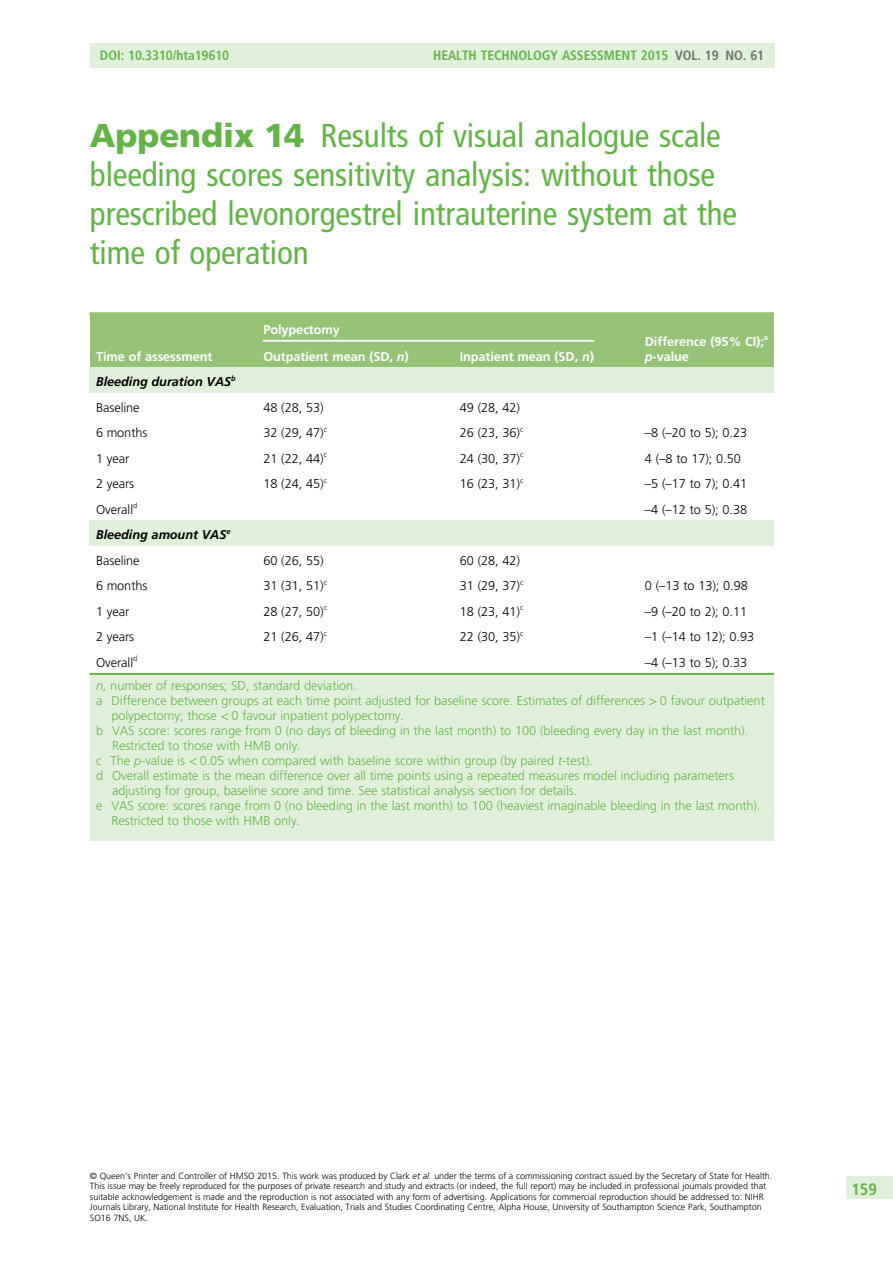
<style>
.page{position:relative;width:893px;height:1263px;background:#fff}
.page>*{position:absolute;margin:0;border:0;box-sizing:border-box;transform-origin:0 0}
.t1{font:33px/39px "Adv TT247 c 4 ade";color:#62b447}
.t2{font:16.5px "Adv TT24 c 3 cae 3.B";color:#62b447}
.t3{font:13.5px "Adv TT24 c 3 cae 3.B";color:#62b447}
.t4{font:12.75px "Adv T Tebabd 7 da";color:#62b447}
.t5{font:12.75px "Adv T Tebabd 7 da";color:#000}
.t6{font:12.75px "Adv TT6 c 1 def 61.B";color:#fff}
.t7{font:12.75px "Adv TT1 a 8 a 9 c 4 a.BI";color:#000}
.t8{font:9px/10.5px "Adv T Tebabd 7 da";color:#000}
.s1{color:#6e6f71}
.s2{font-family:"Adv TT20 abcef 8.B"}
.s3{font-family:"Adv TT1 a 8 a 9 c 4 a.BI"}
.s4{font-style:inherit}
.s5{font-family:"Adv TT49 bbc 31 f.I"}
.s6{font-family:"Adv T Td 877 c 31 c"}
</style>
<div class="page">
<div style="left:90px;top:314px;width:173px;height:53px;background:#95c476"></div>
<div style="left:212px;top:314px;width:433px;height:27px;background:#95c476"></div>
<div style="left:594px;top:314px;width:180px;height:53px;background:#95c476"></div>
<div style="left:212px;top:341px;width:248px;height:26px;background:#95c476"></div>
<div style="left:409px;top:341px;width:236px;height:26px;background:#95c476"></div>
<div style="left:90px;top:367px;width:684px;height:26px;background:#e1f0da"></div>
<div style="left:90px;top:520px;width:684px;height:26px;background:#e1f0da"></div>
<hr style="left:90px;top:313px;width:684px;height:1px;background:#95c476">
<hr style="left:90px;top:673px;width:684px;height:2px;background:#62b447">
<hr style="left:263px;top:340px;width:331px;height:1px;background:#fff">
<div style="left:90px;top:675px;width:684px;height:31px;background:#e1f0da"></div>
<div style="left:90px;top:690px;width:684px;height:46px;background:#e1f0da"></div>
<div style="left:90px;top:720px;width:684px;height:46px;background:#e1f0da"></div>
<div style="left:90px;top:765px;width:684px;height:46px;background:#e1f0da"></div>
<div style="left:90px;top:795px;width:684px;height:46px;background:#e1f0da"></div>
<div style="left:90px;top:44px;width:684px;height:24px;background:#e1f0da"></div>
<div style="left:846px;top:1176px;width:47px;height:23px;background:#e1f0da"></div>
<p class="t3" style="left:100px;top:51px;width:131px">DOI: 10.3310/hta19610</p>
<p class="t3" style="left:433px;top:51px;width:332px">HEALTH TECHNOLOGY ASSESSMENT 2015 <span class="s1">VOL. 19 NO. 61</span></p>
<h1 class="t1" style="left:90px;top:119px;width:648px"><span class="s2">Appendix 14</span> Results of visual analogue scale bleeding scores sensitivity analysis: without those prescribed levonorgestrel intrauterine system at the time of operation</h1>
<p class="t6" style="left:96px;top:351px;width:118px">Time of assessment</p>
<p class="t6" style="left:263px;top:324px;width:78px">Polypectomy</p>
<p class="t6" style="left:645px;top:336px;width:125px">Difference (95% CI);<sup>a</sup></p>
<p class="t6" style="left:263px;top:351px;width:147px">Outpatient mean (SD, <span class="s3">n</span>)</p>
<p class="t6" style="left:460px;top:351px;width:136px">Inpatient mean (SD, <span class="s3">n</span>)</p>
<p class="t6" style="left:645px;top:351px;width:46px"><span class="s3">p</span>-value</p>
<p class="t7" style="left:96px;top:377px;width:141px">Bleeding duration VAS<sup>b</sup></p>
<p class="t5" style="left:96px;top:402px;width:45px">Baseline</p>
<p class="t5" style="left:263px;top:402px;width:62px">48 (28, 53)</p>
<p class="t5" style="left:460px;top:402px;width:62px">49 (28, 42)</p>
<p class="t5" style="left:96px;top:428px;width:53px">6 months</p>
<p class="t5" style="left:263px;top:428px;width:65px">32 (29, 47)<sup>c</sup></p>
<p class="t5" style="left:460px;top:428px;width:65px">26 (23, 36)<sup>c</sup></p>
<p class="t5" style="left:645px;top:428px;width:104px"><span class="s4">–</span>8 (<span class="s4">–</span>20 to 5); 0.23</p>
<p class="t5" style="left:96px;top:453px;width:35px">1 year</p>
<p class="t5" style="left:263px;top:453px;width:65px">21 (22, 44)<sup>c</sup></p>
<p class="t5" style="left:460px;top:453px;width:65px">24 (30, 37)<sup>c</sup></p>
<p class="t5" style="left:645px;top:453px;width:97px">4 (<span class="s4">–</span>8 to 17); 0.50</p>
<p class="t5" style="left:96px;top:479px;width:40px">2 years</p>
<p class="t5" style="left:263px;top:479px;width:65px">18 (24, 45)<sup>c</sup></p>
<p class="t5" style="left:460px;top:479px;width:65px">16 (23, 31)<sup>c</sup></p>
<p class="t5" style="left:645px;top:479px;width:104px"><span class="s4">–</span>5 (<span class="s4">–</span>17 to 7); 0.41</p>
<p class="t5" style="left:96px;top:504px;width:43px">Overall<sup>d</sup></p>
<p class="t5" style="left:645px;top:504px;width:104px"><span class="s4">–</span>4 (<span class="s4">–</span>12 to 5); 0.38</p>
<p class="t7" style="left:96px;top:530px;width:136px">Bleeding amount VAS<sup>e</sup></p>
<p class="t5" style="left:96px;top:555px;width:45px">Baseline</p>
<p class="t5" style="left:263px;top:555px;width:62px">60 (26, 55)</p>
<p class="t5" style="left:460px;top:555px;width:62px">60 (28, 42)</p>
<p class="t5" style="left:96px;top:581px;width:53px">6 months</p>
<p class="t5" style="left:263px;top:581px;width:65px">31 (31, 51)<sup>c</sup></p>
<p class="t5" style="left:460px;top:581px;width:65px">31 (29, 37)<sup>c</sup></p>
<p class="t5" style="left:645px;top:581px;width:104px">0 (<span class="s4">–</span>13 to 13); 0.98</p>
<p class="t5" style="left:96px;top:606px;width:35px">1 year</p>
<p class="t5" style="left:263px;top:606px;width:65px">28 (27, 50)<sup>c</sup></p>
<p class="t5" style="left:460px;top:606px;width:65px">18 (23, 41)<sup>c</sup></p>
<p class="t5" style="left:645px;top:606px;width:104px"><span class="s4">–</span>9 (<span class="s4">–</span>20 to 2); 0.11</p>
<p class="t5" style="left:96px;top:632px;width:40px">2 years</p>
<p class="t5" style="left:263px;top:632px;width:65px">21 (26, 47)<sup>c</sup></p>
<p class="t5" style="left:460px;top:632px;width:65px">22 (30, 35)<sup>c</sup></p>
<p class="t5" style="left:645px;top:632px;width:111px"><span class="s4">–</span>1 (<span class="s4">–</span>14 to 12); 0.93</p>
<p class="t5" style="left:96px;top:657px;width:43px">Overall<sup>d</sup></p>
<p class="t5" style="left:645px;top:657px;width:104px"><span class="s4">–</span>4 (<span class="s4">–</span>13 to 5); 0.33</p>
<p class="t4" style="left:96px;top:680px;width:262px"><span class="s5">n</span>, number of responses; SD, standard deviation.</p>
<p class="t4" style="left:96px;top:695px;width:670px">a Difference between groups at each time point adjusted for baseline score. Estimates of differences <span class="s6">&gt;</span> 0 favour outpatient</p>
<p class="t4" style="left:111px;top:710px;width:294px">polypectomy; those <span class="s6">&lt;</span> 0 favour inpatient polypectomy.</p>
<p class="t4" style="left:96px;top:725px;width:654px">b VAS score: scores range from 0 (no days of bleeding in the last month) to 100 (bleeding every day in the last month).</p>
<p class="t4" style="left:112px;top:740px;width:190px">Restricted to those with HMB only.</p>
<p class="t4" style="left:96px;top:755px;width:498px">c The <span class="s5">p</span>-value is <span class="s6">&lt;</span> 0.05 when compared with baseline score within group (by paired <span class="s5">t</span>-test).</p>
<p class="t4" style="left:96px;top:770px;width:639px">d Overall estimate is the mean difference over all time points using a repeated measures model including parameters</p>
<p class="t4" style="left:112px;top:785px;width:467px">adjusting for group, baseline score and time. See statistical analysis section for details.</p>
<p class="t4" style="left:96px;top:800px;width:666px">e VAS score: scores range from 0 (no bleeding in the last month) to 100 (heaviest imaginable bleeding in the last month).</p>
<p class="t4" style="left:111px;top:815px;width:190px">Restricted to those with HMB only.</p>
<p class="t8" style="left:90px;top:1171px;width:684px">© Queen<span class="s4">’</span>s Printer and Controller of HMSO 2015. This work was produced by Clark <span class="s5">et al.</span> under the terms of a commissioning contract issued by the Secretary of State for Health.<br>This issue may be freely reproduced for the purposes of private research and study and extracts (or indeed, the full report) may be included in professional journals provided that suitable acknowledgement is made and the reproduction is not associated with any form of advertising. Applications for commercial reproduction should be addressed to: NIHR Journals Library, National Institute for Health Research, Evaluation, Trials and Studies Coordinating Centre, Alpha House, University of Southampton Science Park, Southampton SO16 7NS, UK.</p>
<p class="t2" style="left:851px;top:1183px;width:27px">159</p>
</div>
